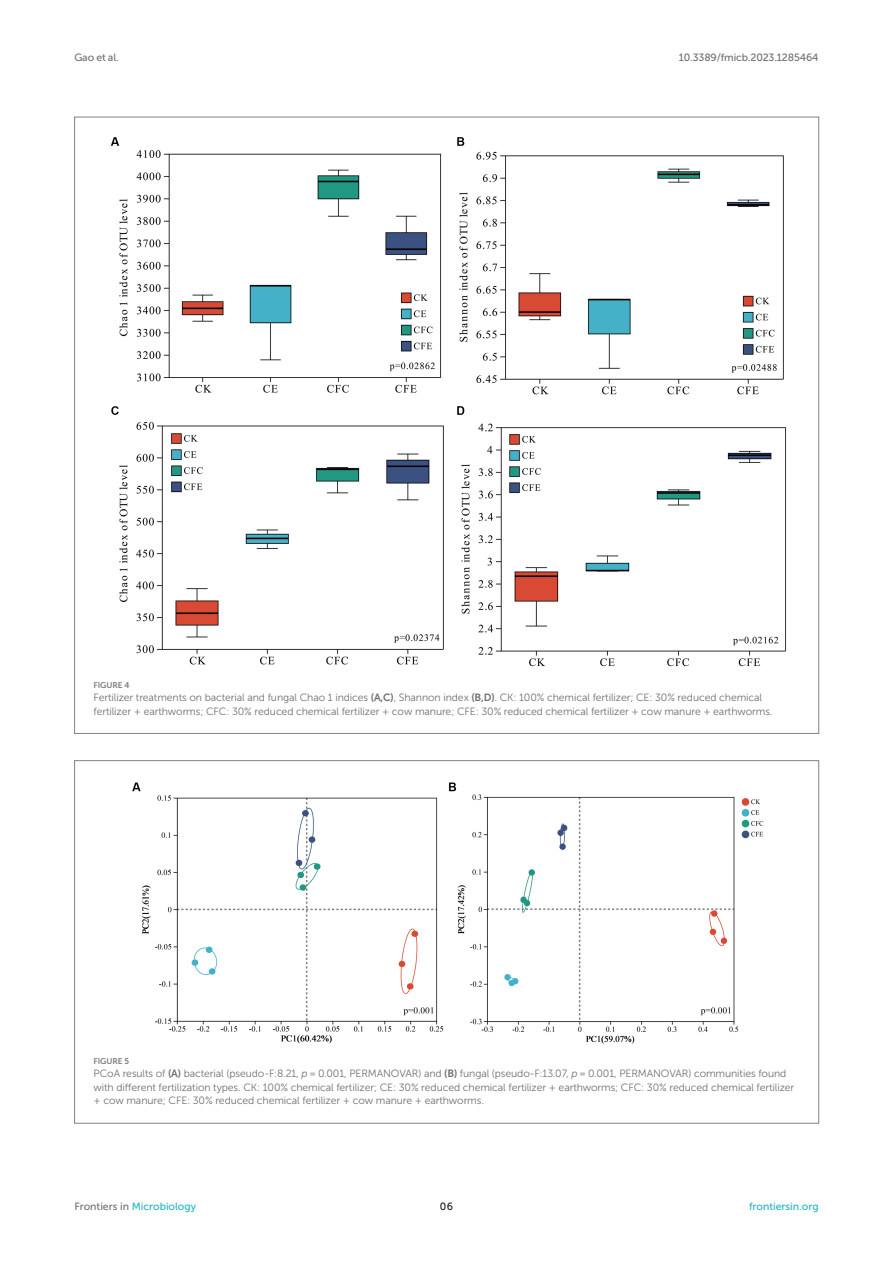
<style>
.page{position:relative;width:893px;height:1263px;background:#fff}
.page>*{position:absolute;margin:0;border:0;box-sizing:border-box;transform-origin:0 0}
.FIG_LEG{font:10.5px/13.5px "Museo Sans 300";letter-spacing:-.01em;color:#706f70}
.t1{font:10.5px "Museo Sans 500";color:#1db5c3}
.t2{font:10.5px "Museo Sans 500";letter-spacing:-.015em;color:#706f70}
.t3{font:10.5px "Museo Sans 500";color:#1b1c1b}
.FIG_HD{font:8.25px "Museo Sans 700";letter-spacing:-.01em;color:#7e7f7f}
.s1{font-family:"Museo Sans 700"}
.s2{font-style:italic}
.s3{color:#706f70}
</style>
<div class="page">
<img style="left:111px;top:137px;width:676px;height:530px">
<img style="left:132px;top:782px;width:632px;height:262px">
<p class="t2" style="left:74px;top:51px;width:46px">Gao et al.</p>
<p class="t2" style="left:679px;top:51px;width:141px">10.3389/fmicb.2023.1285464</p>
<p class="FIG_HD" style="left:94px;top:680px;width:37px">FIGURE 4</p>
<p class="FIG_LEG" style="left:94px;top:691px;width:680px">Fertilizer treatments on bacterial and fungal Chao 1 indices <span class="s1">(A,C)</span>, Shannon index <span class="s1">(B,D)</span>. CK: 100% chemical fertilizer; CE: 30% reduced chemical fertilizer + earthworms; CFC: 30% reduced chemical fertilizer + cow manure; CFE: 30% reduced chemical fertilizer + cow manure + earthworms.</p>
<p class="FIG_HD" style="left:94px;top:1056px;width:37px">FIGURE 5</p>
<p class="FIG_LEG" style="left:94px;top:1067px;width:702px">PCoA results of <span class="s1">(A)</span> bacterial (pseudo-F:8.21, <span class="s2">p</span> = 0.001, PERMANOVAR) and <span class="s1">(B)</span> fungal (pseudo-F:13.07, <span class="s2">p</span> = 0.001, PERMANOVAR) communities found with different fertilization types. CK: 100% chemical fertilizer; CE: 30% reduced chemical fertilizer + earthworms; CFC: 30% reduced chemical fertilizer + cow manure; CFE: 30% reduced chemical fertilizer + cow manure + earthworms.</p>
<p class="t1" style="left:74px;top:1200px;width:123px"><span class="s3">Frontiers in</span> Microbiology</p>
<p class="t3" style="left:440px;top:1200px;width:15px">06</p>
<p class="t1" style="left:749px;top:1200px;width:71px">frontiersin.org</p>
</div>
